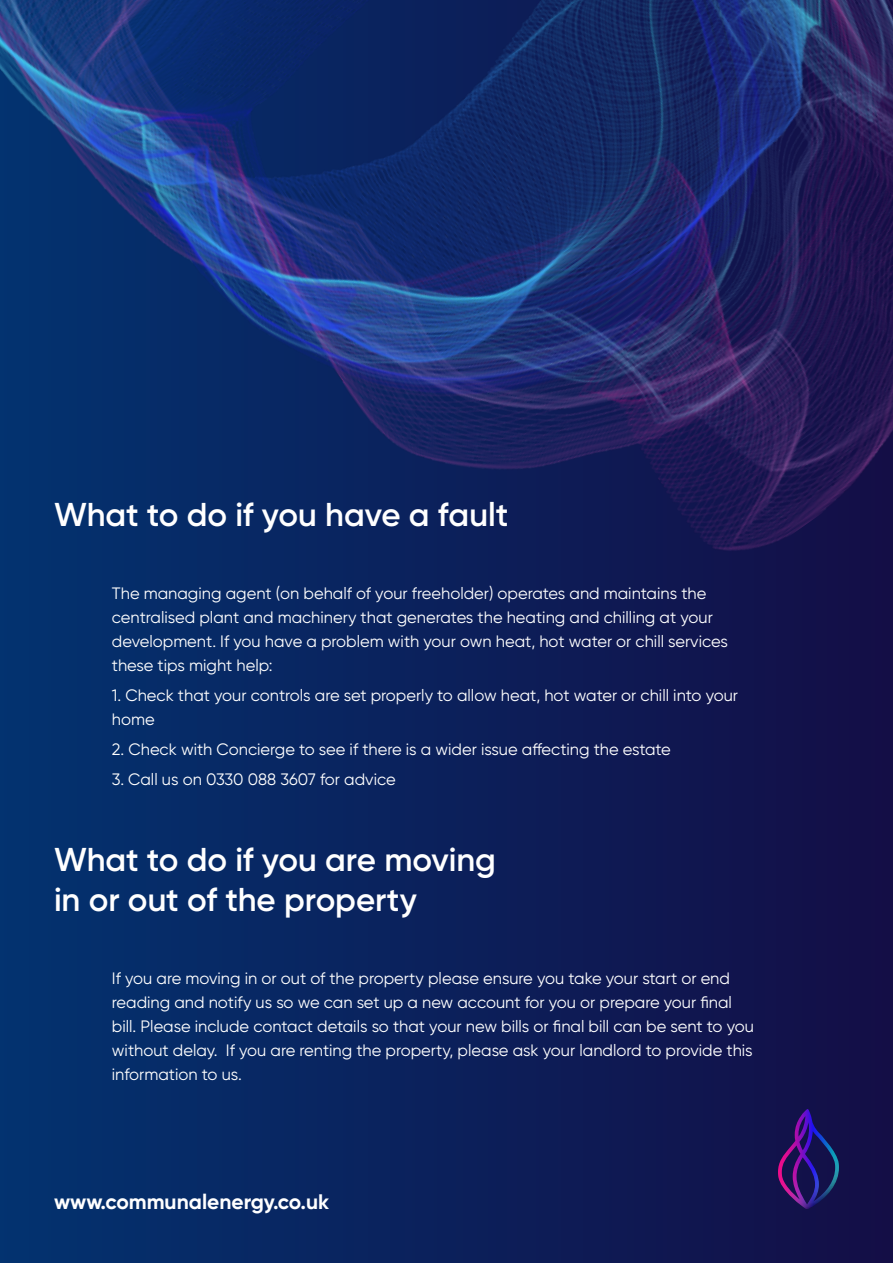
<style>
.page{position:relative;width:893px;height:1263px;background:#fff}
.page>*{position:absolute;margin:0;border:0;box-sizing:border-box;transform-origin:0 0}
.t1{font:600 33px/40.5px "Gilroy";color:#fff}
.t2{font:700 21px "Gilroy";color:#fff}
.t3{font:16.5px/24px "Gilroy";color:#fff}
</style>
<div class="page">
<div style="left:0;top:0;width:893px;height:1263px;background:linear-gradient(to right,#033370,#140e46)"></div>
<img style="left:778px;top:1109px;width:61px;height:100px">
<img style="left:0;top:0;width:893px;height:753px">
<h1 class="t1" style="left:54px;top:494px;width:456px">What to do if you have a fault</h1>
<p class="t3" style="left:112px;top:581px;width:617px">The managing agent (on behalf of your freeholder) operates and maintains the centralised plant and machinery that generates the heating and chilling at your development. If you have a problem with your own heat, hot water or chill services these tips might help:</p>
<p class="t3" style="left:112px;top:683px;width:628px">1. Check that your controls are set properly to allow heat, hot water or chill into your home</p>
<p class="t3" style="left:112px;top:737px;width:560px">2. Check with Concierge to see if there is a wider issue affecting the estate</p>
<p class="t3" style="left:112px;top:767px;width:285px">3. Call us on 0330 088 3607 for advice</p>
<h1 class="t1" style="left:54px;top:839px;width:444px">What to do if you are moving in or out of the property</h1>
<p class="t3" style="left:112px;top:966px;width:644px">If you are moving in or out of the property please ensure you take your start or end reading and notify us so we can set up a new account for you or prepare your final bill. Please include contact details so that your new bills or final bill can be sent to you without delay. If you are renting the property, please ask your landlord to provide this information to us.</p>
<p class="t2" style="left:54px;top:1188px;width:277px">www.communalenergy.co.uk</p>
</div>
